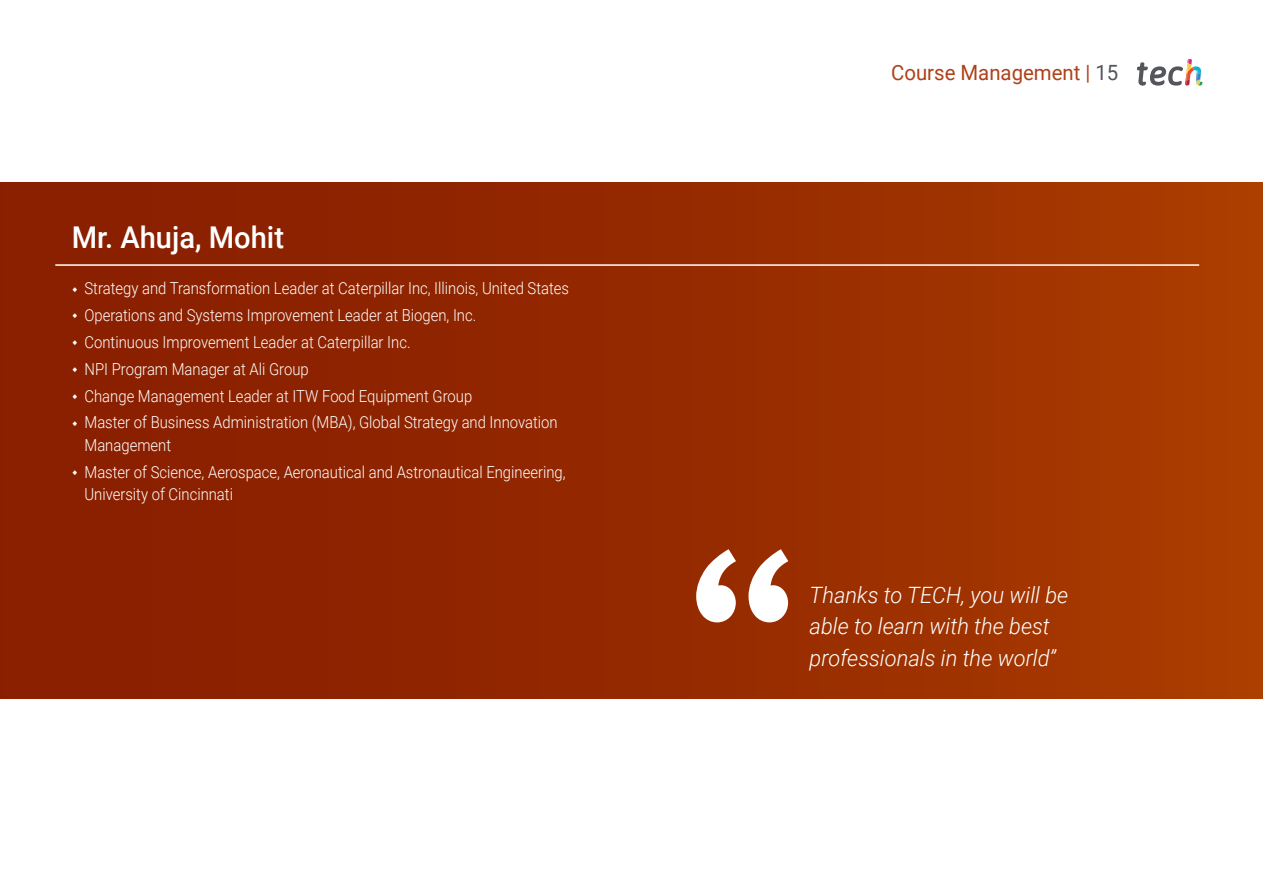
<style>
.page{position:relative;width:1263px;height:893px;background:#fff}
.page>*{position:absolute;margin:0;border:0;box-sizing:border-box;transform-origin:0 0}
.t1{font:500 30px "Roboto";color:#fff}
.t2{font:italic 300 22.5px/31.5px "Roboto";color:#fff}
.t3{font:21px "Roboto";color:#ae4118}
.t4{font:300 16.5px/26.7px "Roboto";color:#fff;scale:.9 1}
.s1{color:#52555b}
</style>
<div class="page">
<div style="left:0;top:182px;width:1263px;height:516px;background:linear-gradient(to right,#851b00,#a83b00)"></div>
<hr style="left:55px;top:264px;width:1144px;height:2px;background:#fff">
<svg style="left:1137px;top:59px;width:65px;height:27px"></svg>
<svg style="left:696px;top:549px;width:92px;height:73px"></svg>
<svg style="left:73px;top:287px;width:4px;height:5px"></svg>
<svg style="left:73px;top:314px;width:4px;height:5px"></svg>
<svg style="left:73px;top:340px;width:4px;height:5px"></svg>
<svg style="left:73px;top:367px;width:4px;height:5px"></svg>
<svg style="left:73px;top:394px;width:4px;height:5px"></svg>
<svg style="left:73px;top:421px;width:4px;height:5px"></svg>
<svg style="left:73px;top:470px;width:4px;height:5px"></svg>
<h1 class="t1" style="left:72px;top:216px;width:214px">Mr. Ahuja, Mohit</h1>
<p class="t4" style="left:85px;top:275px;width:540px">Strategy and Transformation Leader at Caterpillar Inc, Illinois, United States Operations and Systems Improvement Leader at Biogen, Inc.<br>Continuous Improvement Leader at Caterpillar Inc.<br>NPI Program Manager at Ali Group<br>Change Management Leader at ITW Food Equipment Group<br>Master of Business Administration (MBA), Global Strategy and Innovation</p>
<p class="t4" style="left:85px;top:431px;width:536px">Management<br>Master of Science, Aerospace, Aeronautical and Astronautical Engineering,</p>
<p class="t4" style="left:85px;top:480px;width:167px">University of Cincinnati</p>
<p class="t3" style="left:891px;top:57px;width:229px">Course Management | <span class="s1">15</span></p>
<h2 class="t2" style="left:810px;top:578px;width:260px">Thanks to TECH, you will be able to learn with the best professionals in the world”</h2>
</div>
